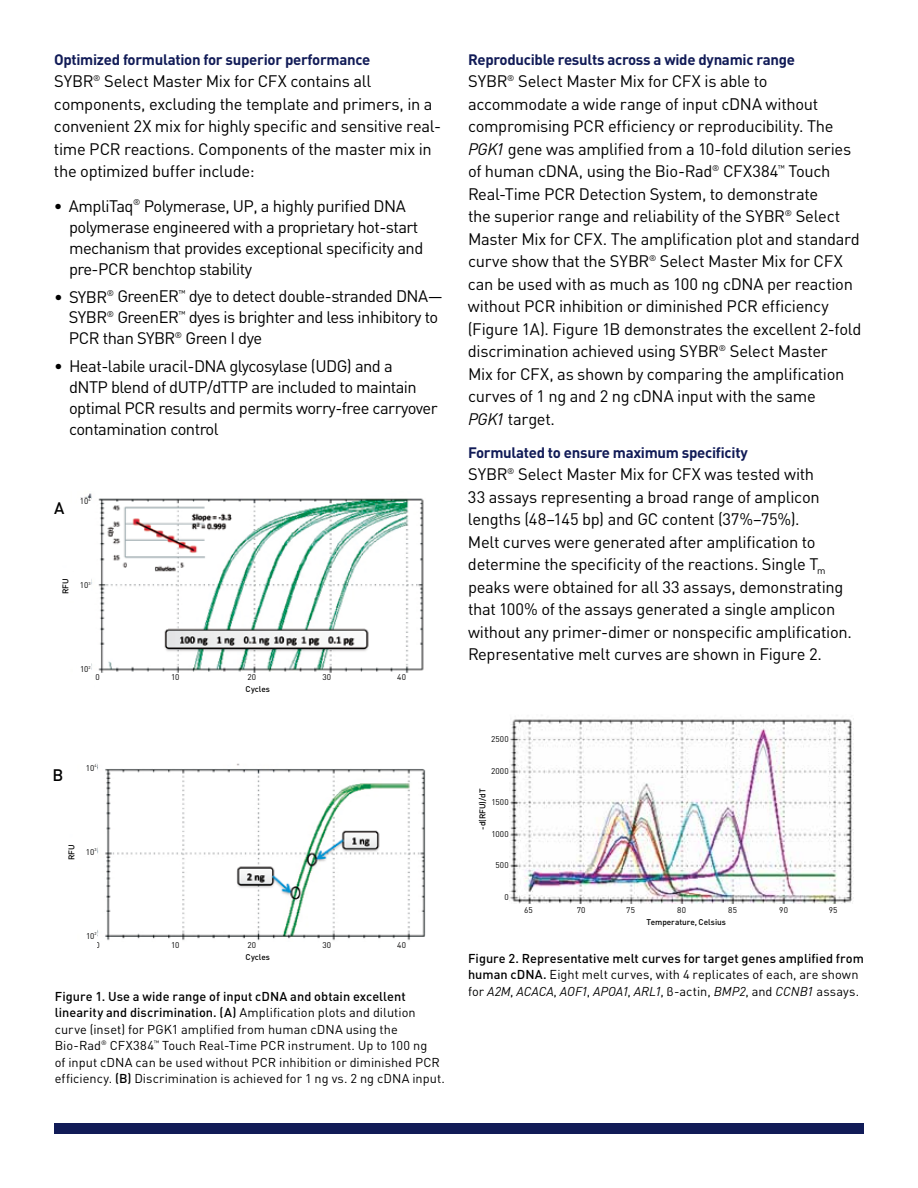
<style>
.page{position:relative;width:918px;height:1188px;background:#fff}
.page>*{position:absolute;margin:0;border:0;box-sizing:border-box;transform-origin:0 0}
.t1{font:16.5px/22.5px "DIN Pro";letter-spacing:-.02em;color:#000}
.t2{font:500 16.5px "DIN Pro";color:#000}
.t3{font:700 15px "DIN Pro";letter-spacing:-.02em;color:#111b57}
.t4{font:12.75px/16.5px "DIN Pro";letter-spacing:.005em;color:#000}
.t5{font:8.25px "DIN Pro";letter-spacing:.015em;color:#000}
.t6{font:500 8.25px "DIN Pro";color:#000}
.s1{font-weight:500}
.s2{font-style:italic}
</style>
<div class="page">
<div style="left:54px;top:1123px;width:810px;height:11px;background:#111b57"></div>
<img style="left:80px;top:493px;width:346px;height:448px">
<div style="left:97px;top:713px;width:328px;height:41px;background:#fff"></div>
<div style="left:96px;top:674px;width:324px;height:39px;background:#fff"></div>
<div style="left:78px;top:498px;width:13px;height:191px;background:#fff"></div>
<div style="left:84px;top:764px;width:13px;height:191px;background:#fff"></div>
<div style="left:60px;top:838px;width:23px;height:29px;background:#fff"></div>
<img style="left:510px;top:718px;width:344px;height:186px">
<p class="t3" style="left:54px;top:49px;width:318px">Optimized formulation for superior performance</p>
<p class="t1" style="left:54px;top:69px;width:389px">SYBR<sup>®</sup> Select Master Mix for CFX contains all components, excluding the template and primers, in a convenient 2X mix for highly specific and sensitive real&shy;time PCR reactions. Components of the master mix in the optimized buffer include:</p>
<p class="t1" style="left:69px;top:195px;width:356px;line-height:21px;text-indent:-15px">• AmpliTaq<sup>®</sup> Polymerase, UP, a highly purified DNA polymerase engineered with a proprietary hot-start mechanism that provides exceptional specificity and pre-PCR benchtop stability</p>
<p class="t1" style="left:69px;top:285px;width:375px;line-height:21px;text-indent:-15px">• SYBR<sup>®</sup> GreenER<sup>™</sup> dye to detect double-stranded DNA—<br>SYBR<sup>®</sup> GreenER<sup>™</sup> dyes is brighter and less inhibitory to<br>PCR than SYBR<sup>®</sup> Green I dye</p>
<p class="t1" style="left:69px;top:355px;width:370px;line-height:21px;text-indent:-15px">• Heat-labile uracil-DNA glycosylase (UDG) and a<br>dNTP blend of dUTP/dTTP are included to maintain optimal PCR results and permits worry-free carryover contamination control</p>
<p class="t2" style="left:54px;top:496px;width:12px">A</p>
<p class="t5" style="left:80px;top:496px;width:12px">10<sup>4</sup></p>
<p class="t6" style="left:60px;top:594px;width:17px;rotate:-90deg">RFU</p>
<p class="t5" style="left:80px;top:580px;width:12px">10<sup>3</sup></p>
<p class="t5" style="left:80px;top:664px;width:12px">10<sup>2</sup></p>
<p class="t5" style="left:96px;top:671px;width:6px">0</p>
<p class="t5" style="left:171px;top:671px;width:10px">10</p>
<p class="t5" style="left:247px;top:671px;width:10px">20</p>
<p class="t5" style="left:322px;top:671px;width:10px">30</p>
<p class="t5" style="left:397px;top:671px;width:10px">40</p>
<p class="t6" style="left:246px;top:683px;width:26px">Cycles</p>
<p class="t2" style="left:53px;top:763px;width:12px">B</p>
<p class="t5" style="left:86px;top:762px;width:12px">10<sup>4</sup></p>
<p class="t6" style="left:66px;top:860px;width:17px;rotate:-90deg">RFU</p>
<p class="t5" style="left:86px;top:846px;width:12px">10<sup>3</sup></p>
<p class="t5" style="left:86px;top:930px;width:12px">10<sup>2</sup></p>
<p class="t5" style="left:96px;top:940px;width:6px">0</p>
<p class="t5" style="left:171px;top:940px;width:10px">10</p>
<p class="t5" style="left:247px;top:940px;width:10px">20</p>
<p class="t5" style="left:322px;top:940px;width:10px">30</p>
<p class="t5" style="left:397px;top:940px;width:10px">40</p>
<p class="t6" style="left:246px;top:952px;width:26px">Cycles</p>
<p class="t4" style="left:55px;top:987px;width:392px"><span class="s1">Figure 1. Use a wide range of input cDNA and obtain excellent linearity and discrimination. (A)</span> Amplification plots and dilution curve (inset) for PGK1 amplified from human cDNA using the Bio-Rad<sup>®</sup> CFX384<sup>™</sup> Touch Real-Time PCR instrument. Up to 100 ng<br>of input cDNA can be used without PCR inhibition or diminished PCR efficiency. <span class="s1">(B)</span> Discrimination is achieved for 1 ng vs. 2 ng cDNA input.</p>
<p class="t3" style="left:468px;top:49px;width:329px">Reproducible results across a wide dynamic range</p>
<p class="t1" style="left:468px;top:69px;width:395px">SYBR<sup>®</sup> Select Master Mix for CFX is able to accommodate a wide range of input cDNA without compromising PCR efficiency or reproducibility. The <span class="s2">PGK1</span> gene was amplified from a 10-fold dilution series of human cDNA, using the Bio-Rad<sup>®</sup> CFX384<sup>™</sup> Touch Real-Time PCR Detection System, to demonstrate<br>the superior range and reliability of the SYBR<sup>®</sup> Select Master Mix for CFX. The amplification plot and standard curve show that the SYBR<sup>®</sup> Select Master Mix for CFX can be used with as much as 100 ng cDNA per reaction without PCR inhibition or diminished PCR efficiency (Figure 1A). Figure 1B demonstrates the excellent 2-fold discrimination achieved using SYBR<sup>®</sup> Select Master<br>Mix for CFX, as shown by comparing the amplification curves of 1 ng and 2 ng cDNA input with the same<br><span class="s2">PGK1</span> target.</p>
<p class="t3" style="left:468px;top:442px;width:281px">Formulated to ensure maximum specificity</p>
<p class="t1" style="left:468px;top:462px;width:385px">SYBR<sup>®</sup> Select Master Mix for CFX was tested with<br>33 assays representing a broad range of amplicon lengths (48–145 bp) and GC content (37%–75%).<br>Melt curves were generated after amplification to determine the specificity of the reactions. Single T<sub>m </sub>peaks were obtained for all 33 assays, demonstrating that 100% of the assays generated a single amplicon without any primer-dimer or nonspecific amplification.<br>Representative melt curves are shown in Figure 2.</p>
<p class="t5" style="left:491px;top:734px;width:19px">2500</p>
<p class="t5" style="left:491px;top:765px;width:19px">2000</p>
<p class="t5" style="left:492px;top:797px;width:19px">1500</p>
<p class="t5" style="left:491px;top:828px;width:19px">1000</p>
<p class="t5" style="left:496px;top:860px;width:15px">500</p>
<p class="t5" style="left:504px;top:891px;width:6px">0</p>
<p class="t6" style="left:477px;top:830px;width:43px;rotate:-90deg">-d(RFU)/dT</p>
<p class="t5" style="left:524px;top:904px;width:10px">65</p>
<p class="t5" style="left:577px;top:904px;width:10px">70</p>
<p class="t5" style="left:626px;top:904px;width:10px">75</p>
<p class="t5" style="left:677px;top:904px;width:10px">80</p>
<p class="t5" style="left:728px;top:904px;width:10px">85</p>
<p class="t5" style="left:779px;top:904px;width:10px">90</p>
<p class="t5" style="left:829px;top:904px;width:10px">95</p>
<p class="t6" style="left:647px;top:916px;width:81px">Temperature, Celsius</p>
<p class="t4" style="left:468px;top:950px;width:397px"><span class="s1">Figure 2. Representative melt curves for target genes amplified from human cDNA.</span> Eight melt curves, with 4 replicates of each, are shown for <span class="s2">A2M</span>, <span class="s2">ACACA</span>, <span class="s2">AOF1</span>, <span class="s2">APOA1</span>, <span class="s2">ARL1</span>, β-actin, <span class="s2">BMP2</span>, and <span class="s2">CCNB1</span> assays.</p>
</div>
